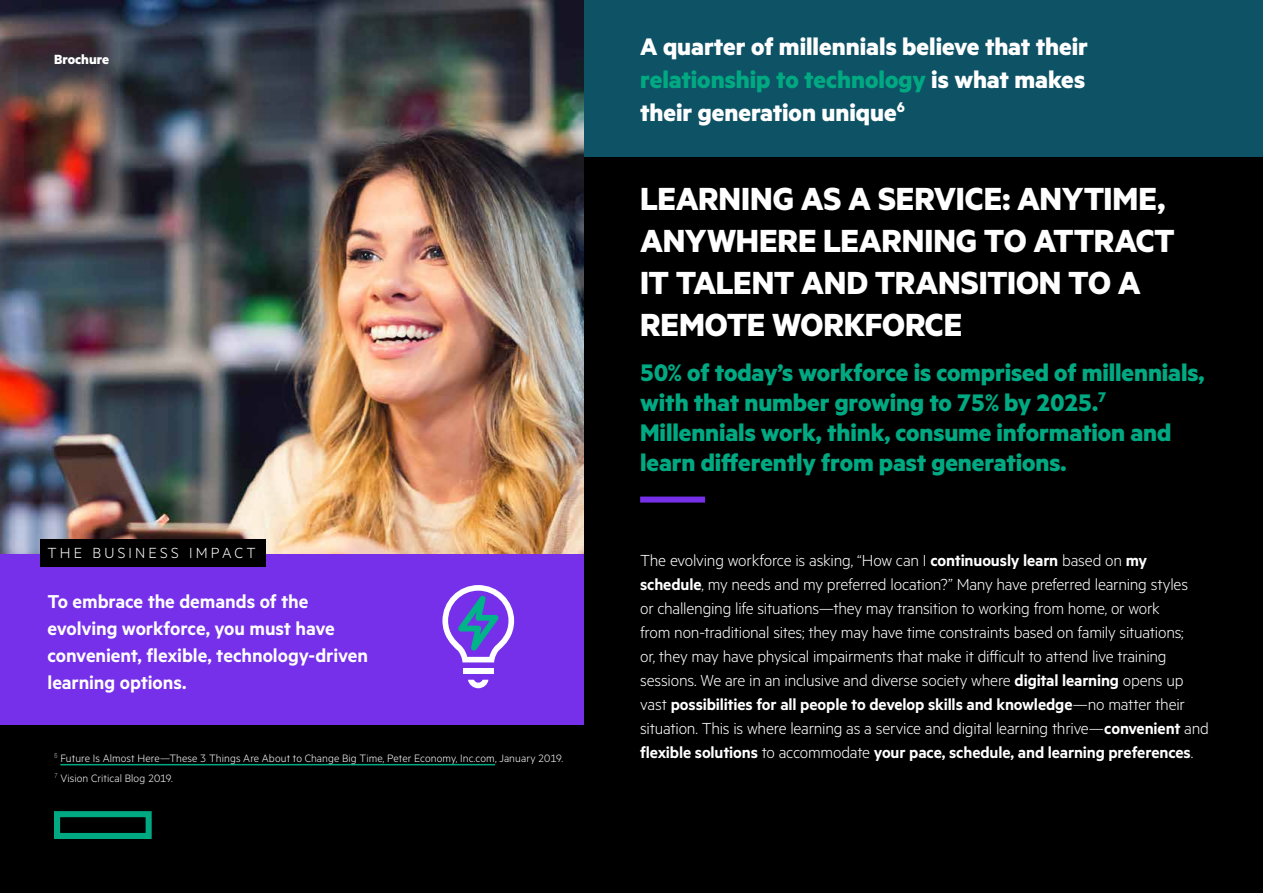
<style>
.page{position:relative;width:1263px;height:893px;background:#000}
.page>*{position:absolute;margin:0;border:0;box-sizing:border-box;transform-origin:0 0}
.Body_subheadline_Met{font:700 36px/42px "Metric HPE";letter-spacing:-.005em;color:#fff}
.Intro_text_MetricHPE{font:700 27px/30px "Metric HPE";letter-spacing:-.005em;color:#01a982}
.Body_text_last_Metri{font:700 27px/33px "Metric HPE";color:#fff;text-align:justify}
.Body_text_MetricHPE{font:600 21px/27px "Metric HPE";letter-spacing:-.005em;color:#fff}
.Body_text_last_Metri-2{font:300 18px/24px "Metric HPE";letter-spacing:-.015em;color:#fff}
.Body_text_MetricHPE-2{font:300 16.5px "Metric HPE";letter-spacing:.195em;color:#fff}
.t1{font:700 15px "Metric HPE";color:#fff}
.Footnote_MetricHPE_R{font:300 12px "Metric HPE";letter-spacing:.01em;color:#fff}
.s1{color:#01a982}
.s2{font-weight:600}
</style>
<div class="page">
<div style="left:583px;top:0;width:680px;height:156px;background:#0d5265"></div>
<img style="left:0;top:0;width:583px;height:554px">
<svg style="left:54px;top:811px;width:98px;height:28px"></svg>
<div style="left:640px;top:497px;width:65px;height:6px;background:#7630ea"></div>
<div style="left:0;top:554px;width:583px;height:170px;background:#7630ea"></div>
<div style="left:40px;top:539px;width:226px;height:28px;background:#000"></div>
<svg style="left:468px;top:680px;width:20px;height:8px"></svg>
<div style="left:463px;top:668px;width:30px;height:6px;background:#fff"></div>
<svg style="left:442px;top:585px;width:72px;height:77px"></svg>
<hr style="left:60px;top:764px;width:435px;height:1px;background:#01a982">
<p class="t1" style="left:54px;top:50px;width:57px">Brochure</p>
<p class="Body_text_MetricHPE-2" style="left:48px;top:543px;width:210px">THE BUSINESS IMPACT</p>
<p class="Body_text_MetricHPE" style="left:48px;top:587px;width:322px">To embrace the demands of the evolving workforce, you must have convenient, flexible, technology-driven learning options.</p>
<p class="Footnote_MetricHPE_R" style="left:54px;top:751px;width:511px"><sup>6</sup> Future Is Almost Here—These 3 Things Are About to Change Big Time, Peter Economy, Inc.com, January 2019.</p>
<p class="Footnote_MetricHPE_R" style="left:54px;top:771px;width:120px"><sup>7</sup> Vision Critical Blog 2019.</p>
<p class="Body_text_last_Metri" style="left:640px;top:30px;width:449px">A quarter of millennials believe that their <span class="s1">relationship to technology</span> is what makes their generation unique<sup>6</sup></p>
<p class="Body_subheadline_Met" style="left:640px;top:176px;width:536px">LEARNING AS A SERVICE: ANYTIME,<br>ANYWHERE LEARNING TO ATTRACT<br>IT TALENT AND TRANSITION TO A<br>REMOTE WORKFORCE</p>
<p class="Intro_text_MetricHPE" style="left:640px;top:356px;width:566px">50% of today’s workforce is comprised of millennials, with that number growing to 75% by 2025.<sup>7<br></sup>Millennials work, think, consume information and learn differently from past generations.</p>
<p class="Body_text_last_Metri-2" style="left:640px;top:547px;width:570px">The evolving workforce is asking, “How can I <span class="s2">continuously learn</span> based on <span class="s2">my schedule</span>, my needs and my preferred location?” Many have preferred learning styles<br>or challenging life situations—they may transition to working from home, or work<br>from non‑traditional sites; they may have time constraints based on family situations;<br>or, they may have physical impairments that make it difficult to attend live training sessions. We are in an inclusive and diverse society where <span class="s2">digital learning</span> opens up vast <span class="s2">possibilities for all people to develop skills and knowledge</span>—no matter their situation. This is where learning as a service and digital learning thrive—<span class="s2">convenient</span> and <span class="s2">flexible solutions</span> to accommodate <span class="s2">your pace, schedule, and learning preferences</span>.</p>
</div>
